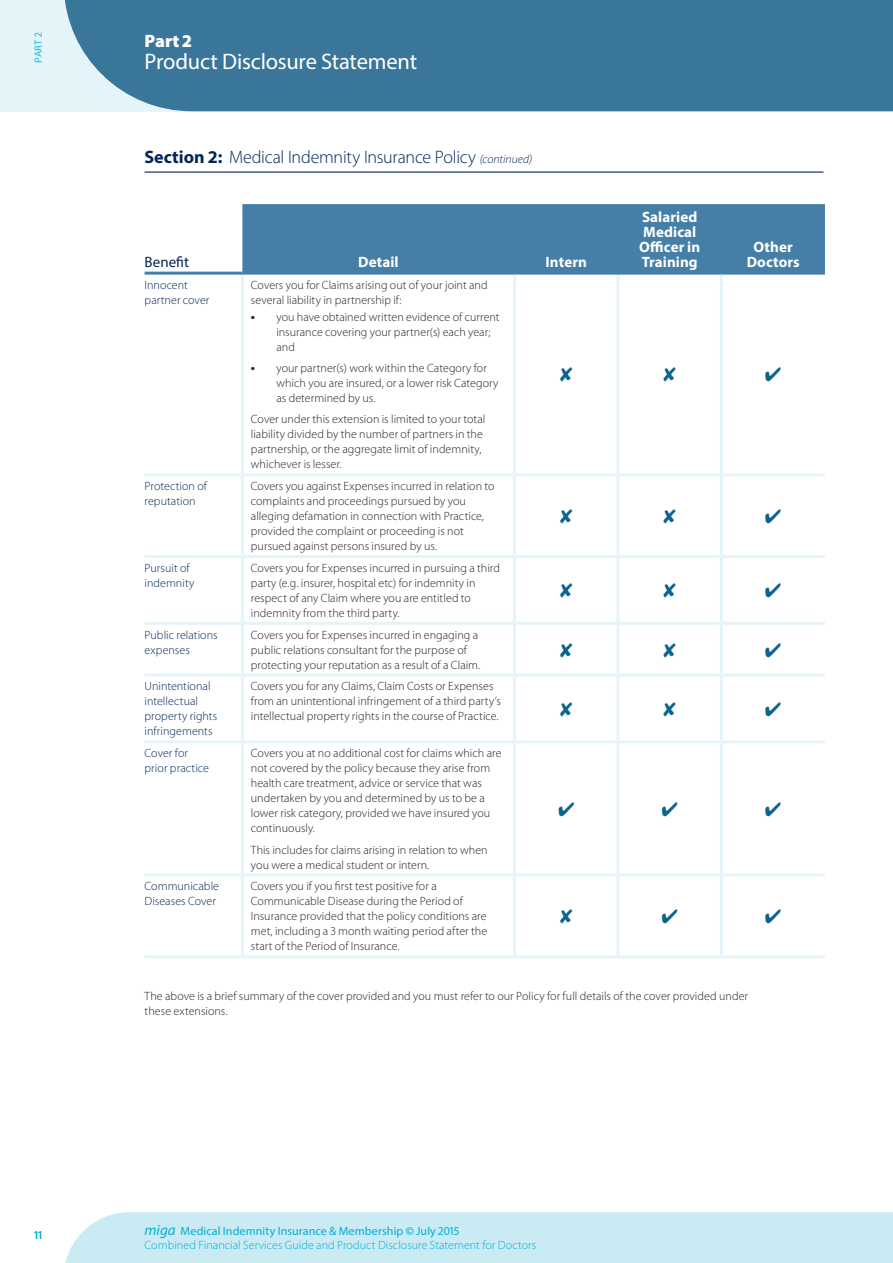
<style>
.page{position:relative;width:893px;height:1263px;background:#fff}
.page>*{position:absolute;margin:0;border:0;box-sizing:border-box;transform-origin:0 0}
.Section_Headings{font:22.5px "Myriad Pro";letter-spacing:-.01em;color:#fff}
.Section___Rule{font:300 18px "Myriad Pro";letter-spacing:-.015em;color:#002756}
.Section_Headings-2{font:900 18px "Myriad Pro";color:#fff}
.Body_Text{font:700 15px/15px "Myriad Pro";letter-spacing:.005em;color:#fff}
.Section_Numbers{font:15px "Myriad Pro";letter-spacing:.005em;color:#002756}
.Body_Text-2{font:300 12px/15px "Myriad Pro";letter-spacing:.005em;color:#231f20}
.Section_Table_Titles{font:300 12px/15px "Myriad Pro";letter-spacing:.005em;color:#002756}
.t1{font:300 12px/14.2px "Myriad Pro";letter-spacing:.005em;color:#00aed5}
.Sub_Heading_L1_1{font:300 12px/15px "Myriad Pro";letter-spacing:.005em;color:#231f20}
.t2{font:600 12px "Myriad Pro";color:#00aed5}
.Body_Text-3{font:10.5px "Myriad Pro";color:#16bedd}
.s1{font-weight:700}
.s2{font-style:italic;font-size:12px}
.s3{font-weight:600;font-size:13.5px}
.s4{font-weight:400;font-style:italic;font-size:15px}
.s5{font-weight:400}
.s6{font-weight:600}
</style>
<div class="page">
<div style="left:65px;top:1212px;width:828px;height:51px;background:#cbebf4"></div>
<div style="left:0;top:0;width:893px;height:111px;background:#e4f4f9"></div>
<div style="left:65px;top:0;width:828px;height:111px;background:#397699"></div>
<div style="left:242px;top:204px;width:583px;height:68px;background:#457fa7"></div>
<hr style="left:241px;top:275px;width:3px;height:198px;background:#e4f4f9">
<hr style="left:513px;top:275px;width:3px;height:198px;background:#e4f4f9">
<hr style="left:616px;top:275px;width:3px;height:198px;background:#e4f4f9">
<hr style="left:720px;top:275px;width:3px;height:198px;background:#e4f4f9">
<hr style="left:145px;top:473px;width:97px;height:3px;background:#e4f4f9">
<hr style="left:241px;top:476px;width:3px;height:79px;background:#e4f4f9">
<hr style="left:242px;top:473px;width:272px;height:3px;background:#e4f4f9">
<hr style="left:513px;top:476px;width:3px;height:79px;background:#e4f4f9">
<hr style="left:514px;top:473px;width:104px;height:3px;background:#e4f4f9">
<hr style="left:618px;top:473px;width:103px;height:3px;background:#e4f4f9">
<hr style="left:616px;top:476px;width:3px;height:79px;background:#e4f4f9">
<hr style="left:720px;top:476px;width:3px;height:79px;background:#e4f4f9">
<hr style="left:721px;top:473px;width:104px;height:3px;background:#e4f4f9">
<hr style="left:145px;top:555px;width:97px;height:3px;background:#e4f4f9">
<hr style="left:241px;top:558px;width:3px;height:64px;background:#e4f4f9">
<hr style="left:242px;top:555px;width:272px;height:3px;background:#e4f4f9">
<hr style="left:513px;top:558px;width:3px;height:64px;background:#e4f4f9">
<hr style="left:514px;top:555px;width:104px;height:3px;background:#e4f4f9">
<hr style="left:618px;top:555px;width:103px;height:3px;background:#e4f4f9">
<hr style="left:616px;top:558px;width:3px;height:64px;background:#e4f4f9">
<hr style="left:720px;top:558px;width:3px;height:64px;background:#e4f4f9">
<hr style="left:721px;top:555px;width:104px;height:3px;background:#e4f4f9">
<hr style="left:145px;top:622px;width:97px;height:3px;background:#e4f4f9">
<hr style="left:241px;top:625px;width:3px;height:49px;background:#e4f4f9">
<hr style="left:242px;top:622px;width:272px;height:3px;background:#e4f4f9">
<hr style="left:513px;top:625px;width:3px;height:49px;background:#e4f4f9">
<hr style="left:514px;top:622px;width:104px;height:3px;background:#e4f4f9">
<hr style="left:618px;top:622px;width:103px;height:3px;background:#e4f4f9">
<hr style="left:616px;top:625px;width:3px;height:49px;background:#e4f4f9">
<hr style="left:720px;top:625px;width:3px;height:49px;background:#e4f4f9">
<hr style="left:721px;top:622px;width:104px;height:3px;background:#e4f4f9">
<hr style="left:145px;top:674px;width:97px;height:3px;background:#e4f4f9">
<hr style="left:241px;top:677px;width:3px;height:63px;background:#e4f4f9">
<hr style="left:242px;top:674px;width:272px;height:3px;background:#e4f4f9">
<hr style="left:513px;top:677px;width:3px;height:63px;background:#e4f4f9">
<hr style="left:514px;top:674px;width:104px;height:3px;background:#e4f4f9">
<hr style="left:618px;top:674px;width:103px;height:3px;background:#e4f4f9">
<hr style="left:616px;top:677px;width:3px;height:63px;background:#e4f4f9">
<hr style="left:720px;top:677px;width:3px;height:63px;background:#e4f4f9">
<hr style="left:721px;top:674px;width:104px;height:3px;background:#e4f4f9">
<hr style="left:145px;top:740px;width:97px;height:3px;background:#e4f4f9">
<hr style="left:241px;top:743px;width:3px;height:130px;background:#e4f4f9">
<hr style="left:242px;top:740px;width:272px;height:3px;background:#e4f4f9">
<hr style="left:513px;top:743px;width:3px;height:130px;background:#e4f4f9">
<hr style="left:514px;top:740px;width:104px;height:3px;background:#e4f4f9">
<hr style="left:616px;top:743px;width:3px;height:130px;background:#e4f4f9">
<hr style="left:618px;top:740px;width:103px;height:3px;background:#e4f4f9">
<hr style="left:720px;top:743px;width:3px;height:130px;background:#e4f4f9">
<hr style="left:721px;top:740px;width:104px;height:3px;background:#e4f4f9">
<hr style="left:145px;top:873px;width:97px;height:3px;background:#e4f4f9">
<hr style="left:145px;top:955px;width:97px;height:3px;background:#e4f4f9">
<hr style="left:241px;top:876px;width:3px;height:79px;background:#e4f4f9">
<hr style="left:242px;top:873px;width:272px;height:3px;background:#e4f4f9">
<hr style="left:242px;top:955px;width:272px;height:3px;background:#e4f4f9">
<hr style="left:513px;top:876px;width:3px;height:79px;background:#e4f4f9">
<hr style="left:514px;top:873px;width:104px;height:3px;background:#e4f4f9">
<hr style="left:514px;top:955px;width:104px;height:3px;background:#e4f4f9">
<hr style="left:616px;top:876px;width:3px;height:79px;background:#e4f4f9">
<hr style="left:618px;top:873px;width:103px;height:3px;background:#e4f4f9">
<hr style="left:618px;top:955px;width:103px;height:3px;background:#e4f4f9">
<hr style="left:720px;top:876px;width:3px;height:79px;background:#e4f4f9">
<hr style="left:721px;top:873px;width:104px;height:3px;background:#e4f4f9">
<hr style="left:721px;top:955px;width:104px;height:3px;background:#e4f4f9">
<hr style="left:145px;top:272px;width:97px;height:3px;background:#457fa7">
<hr style="left:242px;top:272px;width:272px;height:3px;background:#457fa7">
<hr style="left:514px;top:272px;width:104px;height:3px;background:#457fa7">
<hr style="left:618px;top:272px;width:103px;height:3px;background:#457fa7">
<hr style="left:721px;top:272px;width:104px;height:3px;background:#457fa7">
<hr style="left:145px;top:171px;width:678px;height:2px;background:#002756">
<p class="Body_Text-3" style="left:32px;top:63px;width:32px;rotate:-90deg">PART 2</p>
<p class="Section_Headings-2" style="left:145px;top:29px;width:49px">Part 2</p>
<p class="Section_Headings" style="left:145px;top:48px;width:274px">Product Disclosure Statement</p>
<p class="Section___Rule" style="left:145px;top:146px;width:389px"><span class="s1">Section 2:</span> Medical Indemnity Insurance Policy <span class="s2">(continued)</span></p>
<p class="Section_Numbers" style="left:145px;top:252px;width:46px">Benefit</p>
<p class="Body_Text" style="left:358px;top:254px;width:42px">Detail</p>
<p class="Body_Text" style="left:546px;top:254px;width:43px">Intern</p>
<p class="Section_Table_Titles" style="left:145px;top:277px;width:66px">Innocent partner cover</p>
<p class="Sub_Heading_L1_1" style="left:251px;top:277px;width:238px">Covers you for Claims arising out of your joint and several liability in partnership if:</p>
<p class="Body_Text-2" style="left:276px;top:309px;width:225px;text-indent:-26px"><span class="s3">•</span> you have obtained written evidence of current insurance covering your partner(s) each year; and</p>
<p class="Body_Text-2" style="left:276px;top:360px;width:224px;text-indent:-26px"><span class="s3">•</span> your partner(s) work within the Category for which you are insured, or a lower risk Category as determined by us.</p>
<p class="Body_Text-2" style="left:251px;top:412px;width:236px">Cover under this extension is limited to your total liability divided by the number of partners in the partnership, or the aggregate limit of indemnity, whichever is lesser.</p>
<p class="Section_Table_Titles" style="left:145px;top:479px;width:64px">Protection of reputation</p>
<p class="Body_Text-2" style="left:251px;top:479px;width:245px">Covers you against Expenses incurred in relation to complaints and proceedings pursued by you alleging defamation in connection with Practice, provided the complaint or proceeding is not pursued against persons insured by us.</p>
<p class="Section_Table_Titles" style="left:145px;top:560px;width:51px">Pursuit of indemnity</p>
<p class="Body_Text-2" style="left:251px;top:560px;width:251px">Covers you for Expenses incurred in pursuing a third party (e.g. insurer, hospital etc) for indemnity in respect of any Claim where you are entitled to indemnity from the third party.</p>
<p class="Section_Table_Titles" style="left:145px;top:627px;width:75px">Public relations expenses</p>
<p class="Body_Text-2" style="left:251px;top:627px;width:231px">Covers you for Expenses incurred in engaging a public relations consultant for the purpose of protecting your reputation as a result of a Claim.</p>
<p class="Section_Table_Titles" style="left:145px;top:679px;width:74px">Unintentional intellectual property rights infringements</p>
<p class="Body_Text-2" style="left:251px;top:679px;width:252px">Covers you for any Claims, Claim Costs or Expenses from an unintentional infringement of a third party’s intellectual property rights in the course of Practice.</p>
<p class="Section_Table_Titles" style="left:145px;top:746px;width:66px">Cover for prior practice</p>
<p class="Body_Text-2" style="left:251px;top:746px;width:252px">Covers you at no additional cost for claims which are not covered by the policy because they arise from health care treatment, advice or service that was undertaken by you and determined by us to be a lower risk category, provided we have insured you continuously.</p>
<p class="Body_Text-2" style="left:251px;top:842px;width:238px">This includes for claims arising in relation to when you were a medical student or intern.</p>
<p class="Section_Table_Titles" style="left:145px;top:879px;width:76px">Communicable<br>Diseases Cover</p>
<p class="Body_Text-2" style="left:251px;top:879px;width:238px">Covers you if you first test positive for a Communicable Disease during the Period of Insurance provided that the policy conditions are met, including a 3 month waiting period after the start of the Period of Insurance.</p>
<p class="Body_Text" style="left:639px;top:209px;width:62px">Salaried<br>Medical<br>Officer in<br>Training</p>
<p class="Body_Text" style="left:747px;top:239px;width:55px;text-align:center">Other<br>Doctors</p>
<p class="Body_Text-2" style="left:145px;top:988px;width:605px">The above is a brief summary of the cover provided and you must refer to our Policy for full details of the cover provided under these extensions.</p>
<p class="t2" style="left:34px;top:1227px;width:10px">11</p>
<p class="t1" style="left:145px;top:1224px;width:393px"><span class="s4">miga</span> <span class="s5">Medical Indemnity Insurance &amp; Membership</span> <span class="s6">©</span> <span class="s5">July 2015<br></span>Combined Financial Services Guide and Product Disclosure Statement for Doctors</p>
</div>
